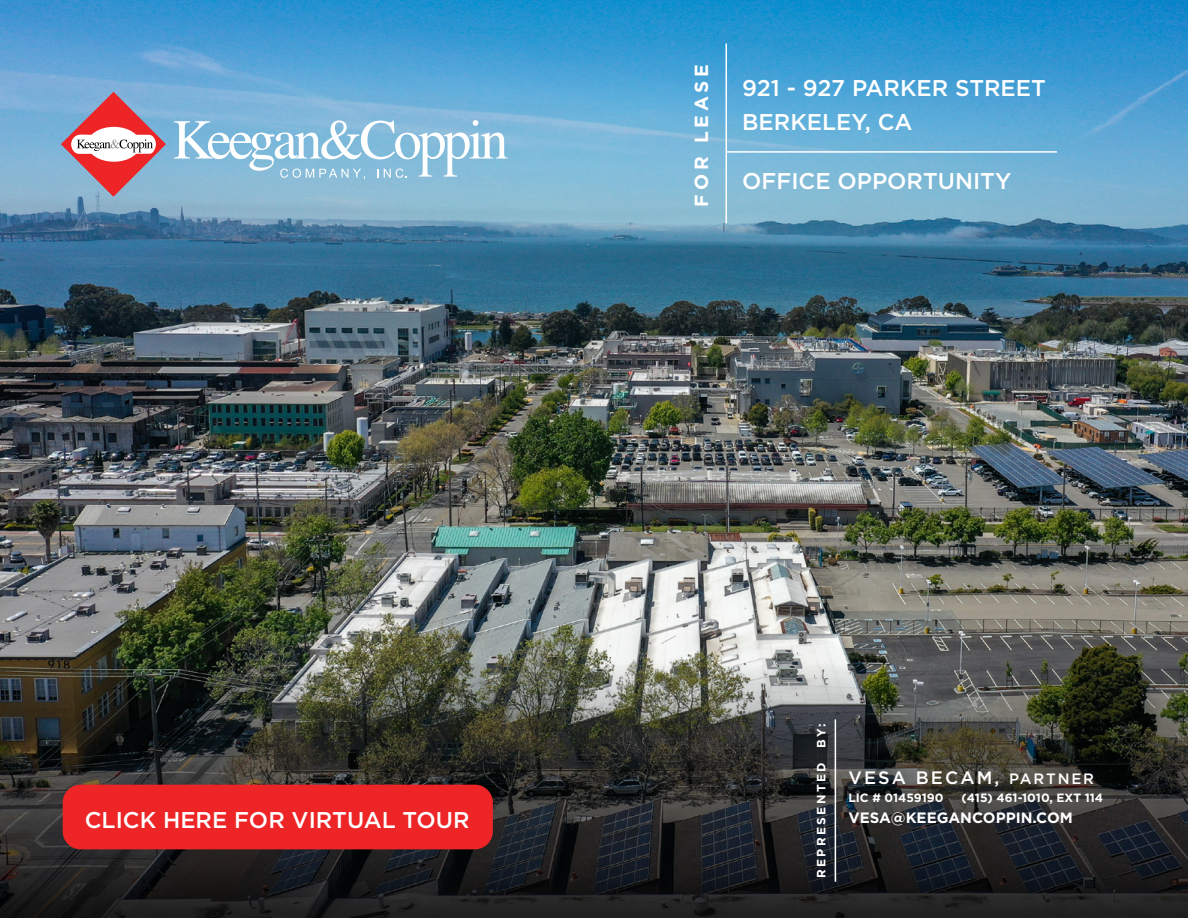
<style>
.page{position:relative;width:1188px;height:918px;background:#fff}
.page>*{position:absolute;margin:0;border:0;box-sizing:border-box;transform-origin:0 0}
.t1{font:500 22.8px/34.5px "Gotham";color:#fff}
.t2{font:700 18.9px "Gotham";letter-spacing:.2em;color:#fff}
.t3{font:500 18px "Gotham";letter-spacing:.12em;color:#fff}
.t4{font:700 15px "Gotham";color:#fff}
.t5{font:700 12px "Gotham";color:#fff}
.t6{font:700 12px "Gotham";letter-spacing:.2em;color:#fff}
.s1{font-size:15px}
</style>
<div class="page">
<img style="left:0;top:0;width:1188px;height:664px">
<svg style="left:0;top:664px;width:1188px;height:254px;background:#31322f"></svg>
<svg style="left:61px;top:92px;width:105px;height:105px;background:#b68fa1"></svg>
<svg style="left:174px;top:120px;width:334px;height:59px"></svg>
<hr style="left:726px;top:44px;width:1px;height:179px;background:#fff">
<hr style="left:727px;top:151px;width:330px;height:2px;background:#fff">
<hr style="left:835px;top:719px;width:1px;height:163px;background:#fff">
<div style="left:63px;top:785px;width:430px;height:64px;background:#ee2527;border-radius:18px"></div>
<p class="t1" style="left:85px;top:803px;width:386px">CLICK HERE FOR VIRTUAL TOUR</p>
<p class="t2" style="left:689px;top:207px;width:144px;rotate:-90deg">FOR LEASE</p>
<p class="t1" style="left:742px;top:70px;width:305px">921 - 927 PARKER STREET<br>BERKELEY, CA</p>
<p class="t1" style="left:742px;top:163px;width:271px">OFFICE OPPORTUNITY</p>
<p class="t6" style="left:813px;top:878px;width:157px;rotate:-90deg">REPRESENTED BY:</p>
<p class="t3" style="left:848px;top:766px;width:247px">VESA BECAM, <span class="s1">PARTNER</span></p>
<p class="t5" style="left:848px;top:790px;width:97px">LIC # 01459190</p>
<p class="t5" style="left:962px;top:790px;width:143px">(415) 461-1010, EXT 114</p>
<p class="t4" style="left:848px;top:808px;width:226px">VESA@KEEGANCOPPIN.COM</p>
</div>
